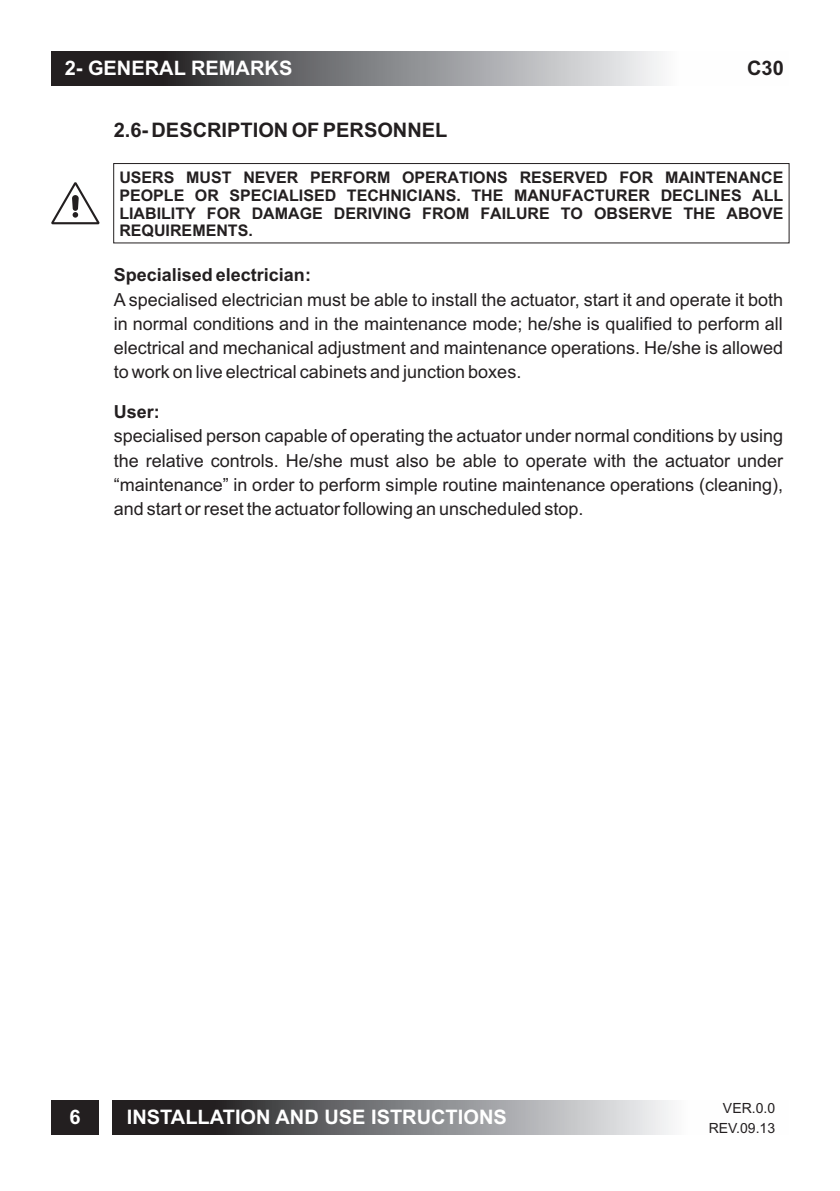
<style>
.page{position:relative;width:840px;height:1191px;background:#fff}
.page>*{position:absolute;margin:0;border:0;box-sizing:border-box;transform-origin:0 0}
.t1{font:700 20px "Arial";color:#fff}
.t2{font:700 20px "Arial";color:#231f20}
.t3{font:18px/24.2px "Arial";color:#231f20;text-align:justify}
.t4{font:700 18px "Arial";color:#231f20}
.t5{font:700 16px/17.8px "Arial";color:#231f20;text-align:justify}
.t6{font:14px/20.6px "Arial";color:#231f20;text-align:right}
</style>
<div class="page">
<div style="left:51px;top:1100px;width:47px;height:34px;background:#231f20"></div>
<svg style="left:112px;top:1100px;width:559px;height:34px;background:#7b7a7d"></svg>
<svg style="left:51px;top:51px;width:610px;height:34px;background:#7a7a7c"></svg>
<div style="left:113px;top:163px;width:675px;height:80px;border:1px solid #231f20"></div>
<svg style="left:51px;top:182px;width:49px;height:42px"></svg>
<p class="t1" style="left:65px;top:61px;width:229px">2- GENERAL REMARKS</p>
<p class="t2" style="left:746px;top:61px;width:38px">C30</p>
<p class="t2" style="left:114px;top:123px;width:335px">2.6- DESCRIPTION OF PERSONNEL</p>
<p class="t5" style="left:119px;top:170px;width:665px">USERS MUST NEVER PERFORM OPERATIONS RESERVED FOR MAINTENANCE PEOPLE OR SPECIALISED TECHNICIANS. THE MANUFACTURER DECLINES ALL LIABILITY FOR DAMAGE DERIVING FROM FAILURE TO OBSERVE THE ABOVE REQUIREMENTS.</p>
<p class="t4" style="left:114px;top:268px;width:199px">Specialised electrician:</p>
<p class="t3" style="left:114px;top:289px;width:670px">A specialised electrician must be able to install the actuator, start it and operate it both in normal conditions and in the maintenance mode; he/she is qualified to perform all electrical and mechanical adjustment and maintenance operations. He/she is allowed to work on live electrical cabinets and junction boxes.</p>
<p class="t4" style="left:114px;top:405px;width:48px">User:</p>
<p class="t3" style="left:114px;top:425px;width:670px">specialised person capable of operating the actuator under normal conditions by using the relative controls. He/she must also be able to operate with the actuator under “maintenance” in order to perform simple routine maintenance operations (cleaning), and start or reset the actuator following an unscheduled stop.</p>
<p class="t1" style="left:69px;top:1109px;width:13px">6</p>
<p class="t1" style="left:127px;top:1109px;width:381px">INSTALLATION AND USE ISTRUCTIONS</p>
<p class="t6" style="left:708px;top:1098px;width:68px">VER.0.0<br>REV.09.13</p>
</div>
